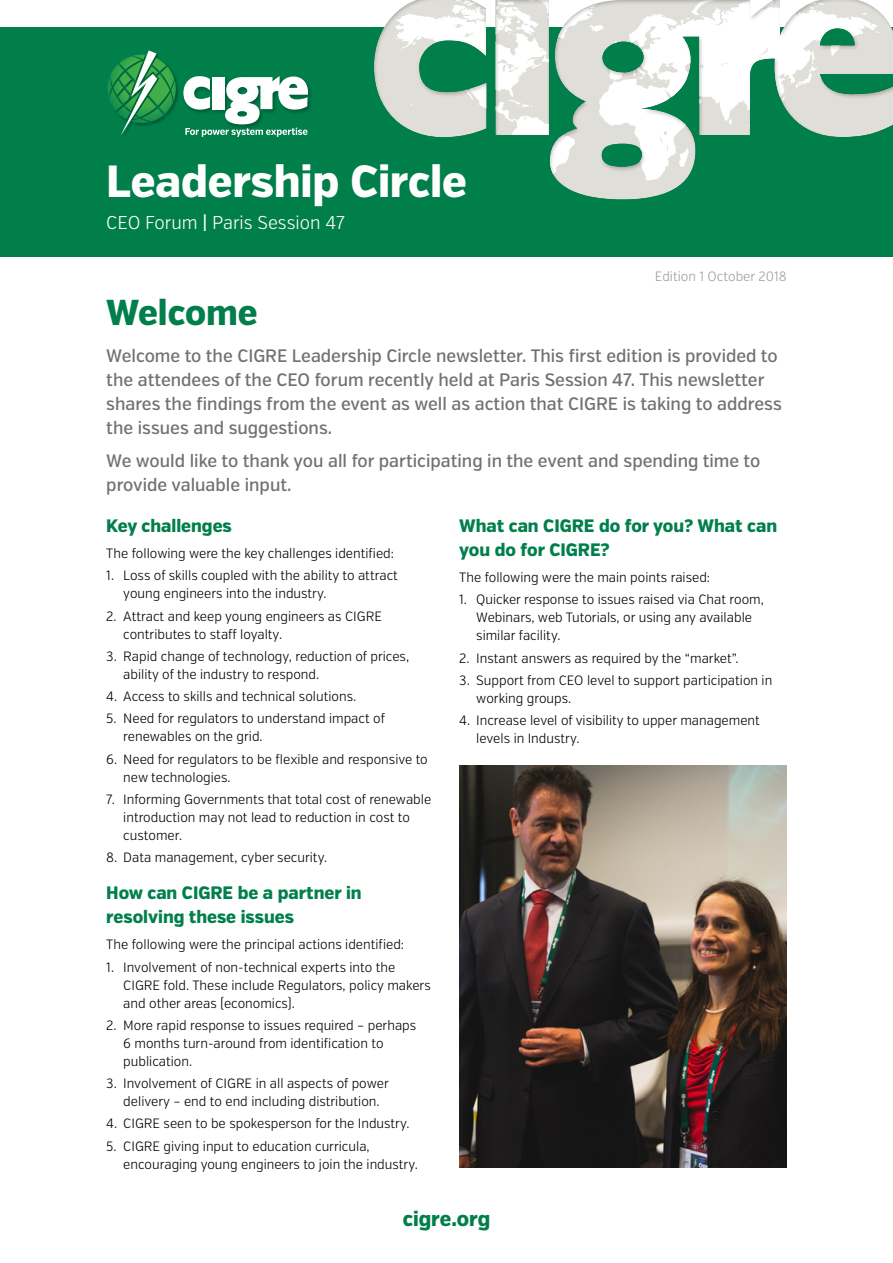
<style>
.page{position:relative;width:893px;height:1263px;background:#fff}
.page>*{position:absolute;margin:0;border:0;box-sizing:border-box;transform-origin:0 0}
.t1{font:800 45px "Verb Cond";letter-spacing:-.005em;color:#fff}
.t2{font:800 36px "Verb Cond";color:#007f4b}
.t3{font:800 21px "Verb Cond";color:#007f4b}
.t4{font:300 18.6px "Verb Cond";color:#fff}
.t5{font:500 18px/24px "Verb Cond";color:#707172}
.t6{font:800 18px/24px "Verb Cond";color:#007f4b}
.t7{font:300 13.5px/18px "Verb Cond";color:#000}
.t8{font:300 13.5px "Verb Cond";color:#9c9e9f}
.s1{font-size:23.85px}
</style>
<div class="page">
<div style="left:0;top:28px;width:893px;height:229px;background:#007f4b"></div>
<div style="left:360px;top:0;width:533px;height:202px;background:#000;opacity:.25"></div>
<img style="left:176px;top:78px;width:3px;height:25px">
<svg style="left:107px;top:50px;width:69px;height:85px"></svg>
<svg style="left:183px;top:76px;width:125px;height:61px"></svg>
<img style="left:459px;top:766px;width:328px;height:402px">
<h1 class="t1" style="left:106px;top:154px;width:362px">Leadership Circle</h1>
<h3 class="t4" style="left:106px;top:212px;width:240px">CEO Forum <span class="s1">I</span> Paris Session 47</h3>
<p class="t8" style="left:655px;top:268px;width:133px">Edition 1 October 2018</p>
<h2 class="t2" style="left:106px;top:291px;width:153px">Welcome</h2>
<p class="t5" style="left:106px;top:344px;width:677px">Welcome to the CIGRE Leadership Circle newsletter. This first edition is provided to the attendees of the CEO forum recently held at Paris Session 47. This newsletter shares the findings from the event as well as action that CIGRE is taking to address the issues and suggestions.</p>
<h3 class="t5" style="left:106px;top:449px;width:656px">We would like to thank you all for participating in the event and spending time to provide valuable input.</h3>
<h3 class="t6" style="left:106px;top:514px;width:127px">Key challenges</h3>
<p class="t7" style="left:106px;top:545px;width:289px">The following were the key challenges identified:</p>
<p class="t7" style="left:123px;top:567px;width:276px;text-indent:-17px">1. Loss of skills coupled with the ability to attract young engineers into the industry.</p>
<p class="t7" style="left:123px;top:607px;width:260px;text-indent:-17px">2. Attract and keep young engineers as CIGRE contributes to staff loyalty.</p>
<p class="t7" style="left:123px;top:647px;width:287px;text-indent:-17px">3. Rapid change of technology, reduction of prices, ability of the industry to respond.</p>
<p class="t7" style="left:106px;top:688px;width:251px">4. Access to skills and technical solutions.</p>
<p class="t7" style="left:123px;top:710px;width:263px;text-indent:-17px">5. Need for regulators to understand impact of renewables on the grid.</p>
<p class="t7" style="left:123px;top:750px;width:306px;text-indent:-17px">6. Need for regulators to be flexible and responsive to new technologies.</p>
<p class="t7" style="left:123px;top:790px;width:309px;text-indent:-17px">7. Informing Governments that total cost of renewable introduction may not lead to reduction in cost to customer.</p>
<p class="t7" style="left:106px;top:849px;width:222px">8. Data management, cyber security.</p>
<h3 class="t6" style="left:106px;top:881px;width:257px">How can CIGRE be a partner in resolving these issues</h3>
<p class="t7" style="left:106px;top:936px;width:299px">The following were the principal actions identified:</p>
<p class="t7" style="left:123px;top:958px;width:309px;text-indent:-17px">1. Involvement of non-technical experts into the<br>CIGRE fold. These include Regulators, policy makers and other areas (economics).</p>
<p class="t7" style="left:123px;top:1016px;width:294px;text-indent:-17px">2. More rapid response to issues required – perhaps<br>6 months turn-around from identification to publication.</p>
<p class="t7" style="left:106px;top:1075px;width:284px;text-align:center">3. Involvement of CIGRE in all aspects of power delivery – end to end including distribution.</p>
<p class="t7" style="left:106px;top:1115px;width:305px">4. CIGRE seen to be spokesperson for the Industry.</p>
<p class="t7" style="left:123px;top:1137px;width:296px;text-indent:-17px">5. CIGRE giving input to education curricula, encouraging young engineers to join the industry.</p>
<h3 class="t6" style="left:459px;top:514px;width:319px">What can CIGRE do for you? What can you do for CIGRE?</h3>
<p class="t7" style="left:459px;top:569px;width:252px">The following were the main points raised:</p>
<p class="t7" style="left:476px;top:591px;width:289px;text-indent:-17px">1. Quicker response to issues raised via Chat room,<br>Webinars, web Tutorials, or using any available similar facility.</p>
<p class="t7" style="left:459px;top:649px;width:281px">2. Instant answers as required by the “market”.</p>
<p class="t7" style="left:476px;top:671px;width:298px;text-indent:-17px">3. Support from CEO level to support participation in working groups.</p>
<p class="t7" style="left:476px;top:712px;width:285px;text-indent:-17px">4. Increase level of visibility to upper management levels in Industry.</p>
<h3 class="t3" style="left:403px;top:1206px;width:89px">cigre.org</h3>
</div>
